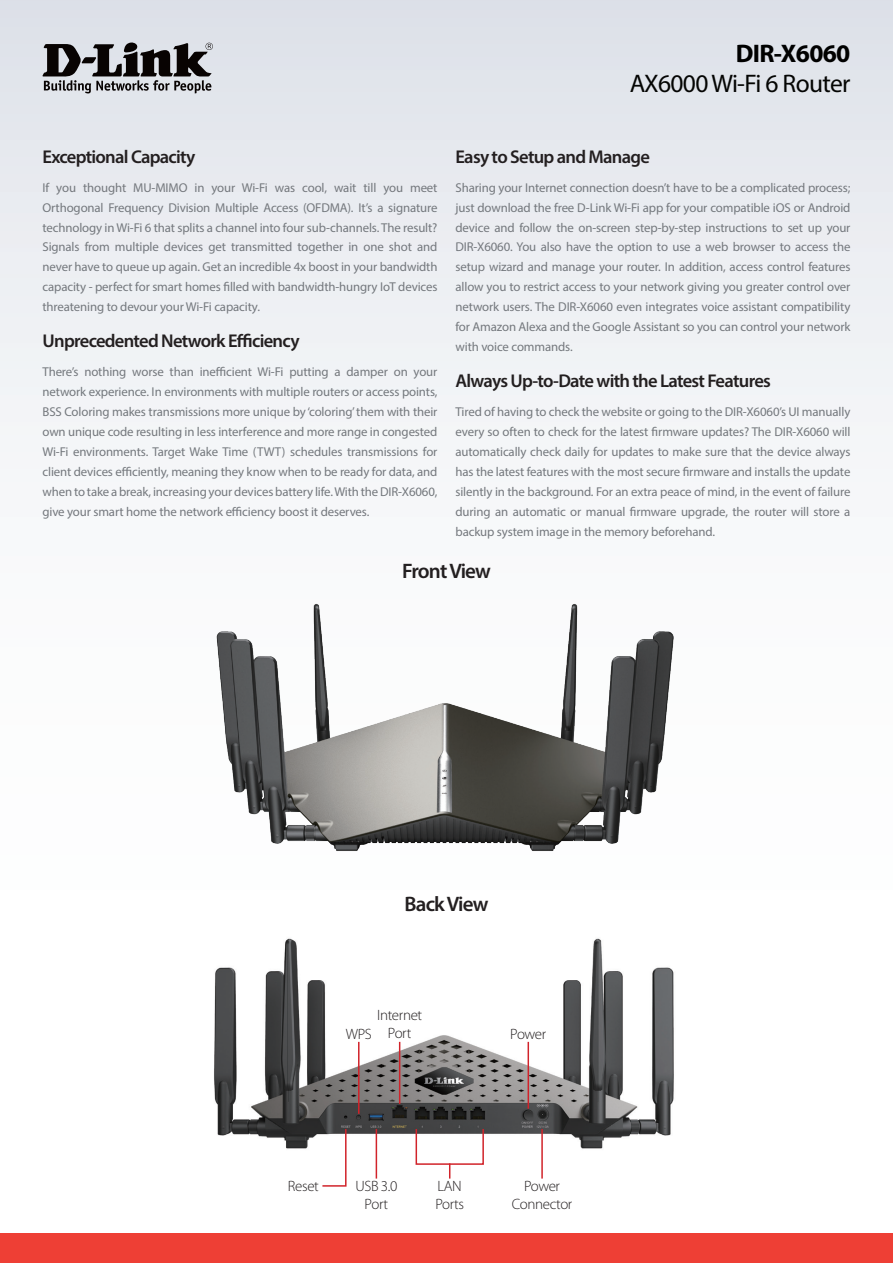
<style>
.page{position:relative;width:893px;height:1263px;background:#fff}
.page>*{position:absolute;margin:0;border:0;box-sizing:border-box;transform-origin:0 0}
.t1{font:25.5px "Myriad Pro";letter-spacing:-.025em;color:#040503}
.t2{font:700 25.5px "Myriad Pro";letter-spacing:-.025em;color:#000}
.t3{font:600 21px "Myriad Pro";letter-spacing:-.04em;color:#231f20}
.t4{font:600 18.6px "Myriad Pro";letter-spacing:-.04em;color:#231f20}
.t5{font:300 15px/18px "Myriad Pro";letter-spacing:-.025em;color:#231f20;text-align:center}
.t6{font:12.9px/20px "Myriad Pro";letter-spacing:-.01em;color:#74787d;text-align:justify}
</style>
<div class="page">
<div style="left:0;top:0;width:893px;height:1084px;background:linear-gradient(to bottom,#e3e6ec,#fff)"></div>
<div style="left:0;top:1233px;width:893px;height:30px;background:#ee3f35"></div>
<svg style="left:43px;top:43px;width:170px;height:50px;background:#7e7d80"></svg>
<img style="left:188px;top:599px;width:516px;height:254px">
<img style="left:187px;top:933px;width:516px;height:221px">
<div style="left:416px;top:1128px;width:68px;height:37px;border:2px solid #d1232a"></div>
<svg style="left:449px;top:1163px;width:1px;height:15px"></svg>
<svg style="left:321px;top:1127px;width:26px;height:60px"></svg>
<hr style="left:376px;top:1129px;width:1px;height:49px;background:#d1232a">
<hr style="left:541px;top:1129px;width:2px;height:49px;background:#d1232a">
<hr style="left:399px;top:1042px;width:1px;height:62px;background:#d1232a">
<hr style="left:358px;top:1042px;width:2px;height:72px;background:#d1232a">
<hr style="left:528px;top:1042px;width:1px;height:67px;background:#d1232a">
<h1 class="t2" style="left:736px;top:36px;width:116px">DIR-X6060</h1>
<h1 class="t1" style="left:630px;top:67px;width:222px">AX6000 Wi-Fi 6 Router</h1>
<h3 class="t4" style="left:43px;top:145px;width:154px">Exceptional Capacity</h3>
<p class="t6" style="left:43px;top:177px;width:396px">If you thought MU-MIMO in your Wi-Fi was cool, wait till you meet Orthogonal Frequency Division Multiple Access (OFDMA). It’s a signature technology in Wi-Fi 6 that splits a channel into four sub-channels. The result?<br>Signals from multiple devices get transmitted together in one shot and never have to queue up again. Get an incredible 4x boost in your bandwidth capacity - perfect for smart homes filled with bandwidth-hungry IoT devices threatening to devour your Wi-Fi capacity.</p>
<h3 class="t4" style="left:43px;top:329px;width:259px">Unprecedented Network Efficiency</h3>
<p class="t6" style="left:43px;top:362px;width:396px">There’s nothing worse than inefficient Wi-Fi putting a damper on your network experience. In environments with multiple routers or access points, BSS Coloring makes transmissions more unique by ‘coloring’ them with their own unique code resulting in less interference and more range in congested Wi-Fi environments. Target Wake Time (TWT) schedules transmissions for client devices efficiently, meaning they know when to be ready for data, and when to take a break, increasing your devices battery life. With the DIR-X6060, give your smart home the network efficiency boost it deserves.</p>
<h3 class="t4" style="left:455px;top:145px;width:196px">Easy to Setup and Manage</h3>
<p class="t6" style="left:455px;top:177px;width:396px">Sharing your Internet connection doesn’t have to be a complicated process; just download the free D-Link Wi-Fi app for your compatible iOS or Android device and follow the on-screen step-by-step instructions to set up your DIR-X6060. You also have the option to use a web browser to access the setup wizard and manage your router. In addition, access control features allow you to restrict access to your network giving you greater control over network users. The DIR-X6060 even integrates voice assistant compatibility for Amazon Alexa and the Google Assistant so you can control your network with voice commands.</p>
<h3 class="t4" style="left:455px;top:369px;width:317px">Always Up-to-Date with the Latest Features</h3>
<p class="t6" style="left:455px;top:402px;width:396px">Tired of having to check the website or going to the DIR-X6060’s UI manually every so often to check for the latest firmware updates? The DIR-X6060 will automatically check daily for updates to make sure that the device always has the latest features with the most secure firmware and installs the update silently in the background. For an extra peace of mind, in the event of failure during an automatic or manual firmware upgrade, the router will store a backup system image in the memory beforehand.</p>
<h2 class="t3" style="left:402px;top:557px;width:90px">Front View</h2>
<h2 class="t3" style="left:404px;top:891px;width:86px">Back View</h2>
<p class="t5" style="left:377px;top:1007px;width:47px">Internet<br>Port</p>
<p class="t5" style="left:346px;top:1025px;width:28px">WPS</p>
<p class="t5" style="left:510px;top:1025px;width:37px">Power</p>
<p class="t5" style="left:288px;top:1177px;width:32px">Reset</p>
<p class="t5" style="left:355px;top:1177px;width:43px">USB 3.0<br>Port</p>
<p class="t5" style="left:435px;top:1177px;width:30px;text-align:left">LAN<br>Ports</p>
<p class="t5" style="left:512px;top:1177px;width:62px">Power<br>Connector</p>
</div>
